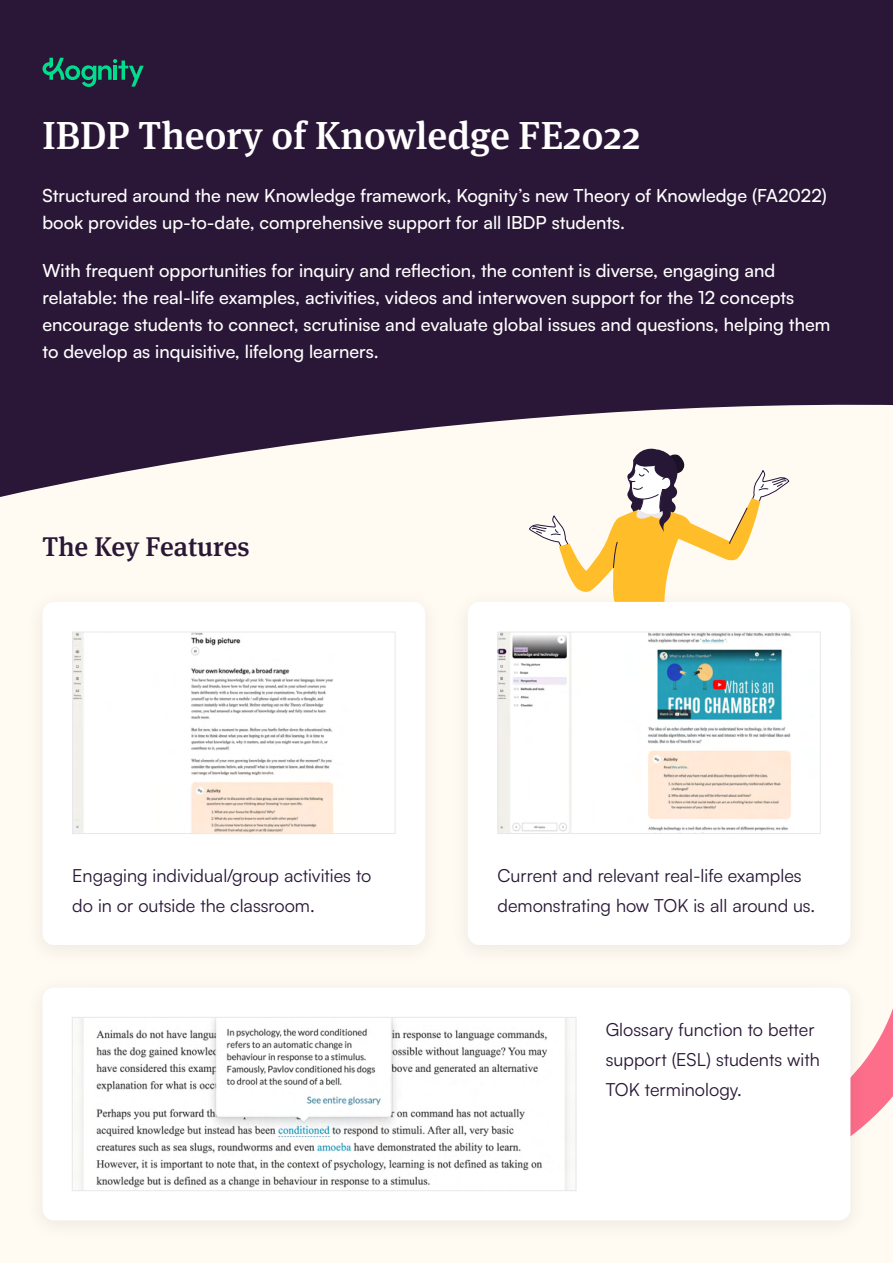
<style>
.page{position:relative;width:893px;height:1263px;background:#fff}
.page>*{position:absolute;margin:0;border:0;box-sizing:border-box;transform-origin:0 0}
.t1{font:500 39px "Meta Serif Pro";color:#fff}
.t2{font:500 27px "Meta Serif Pro";color:#291736}
.t3{font:500 18px/27px "Satoshi";color:#fff}
.t4{font:18px/30px "Satoshi";color:#291736}
</style>
<div class="page">
<div style="left:0;top:249px;width:893px;height:1014px;background:#fffaf2"></div>
<svg style="left:869px;top:1008px;width:24px;height:113px"></svg>
<svg style="left:0;top:0;width:893px;height:497px;background:#3f2d49"></svg>
<svg style="left:43px;top:58px;width:101px;height:29px;background:#1c5451"></svg>
<div style="left:43px;top:602px;width:382px;height:343px;background:#fff;border-radius:12px"></div>
<img style="left:74px;top:634px;width:260px;height:198px">
<div style="left:72px;top:632px;width:323px;height:202px;border:1px solid #e8e8eb"></div>
<div style="left:468px;top:602px;width:382px;height:343px;background:#fff;border-radius:12px"></div>
<img style="left:499px;top:634px;width:292px;height:198px">
<div style="left:497px;top:632px;width:324px;height:202px;border:1px solid #e8e8eb"></div>
<div style="left:43px;top:987px;width:807px;height:233px;background:#fff;border-radius:12px"></div>
<img style="left:78px;top:1019px;width:492px;height:170px">
<div style="left:72px;top:1017px;width:504px;height:174px;border:1px solid #e8e8eb"></div>
<svg style="left:529px;top:448px;width:261px;height:154px"></svg>
<p class="t1" style="left:43px;top:106px;width:599px">IBDP Theory of Knowledge FE2022</p>
<p class="t3" style="left:43px;top:181px;width:786px">Structured around the new Knowledge framework, Kognity’s new Theory of Knowledge (FA2022) book provides up-to-date, comprehensive support for all IBDP students.</p>
<p class="t3" style="left:43px;top:256px;width:789px">With frequent opportunities for inquiry and reflection, the content is diverse, engaging and relatable: the real-life examples, activities, videos and interwoven support for the 12 concepts encourage students to connect, scrutinise and evaluate global issues and questions, helping them to develop as inquisitive, lifelong learners.</p>
<p class="t2" style="left:43px;top:526px;width:209px">The Key Features</p>
<p class="t4" style="left:72px;top:860px;width:301px">Engaging individual/group activities to do in or outside the classroom.</p>
<p class="t4" style="left:497px;top:860px;width:319px">Current and relevant real-life examples demonstrating how TOK is all around us.</p>
<p class="t4" style="left:606px;top:1013px;width:216px">Glossary function to better support (ESL) students with<br>TOK terminology.</p>
</div>
